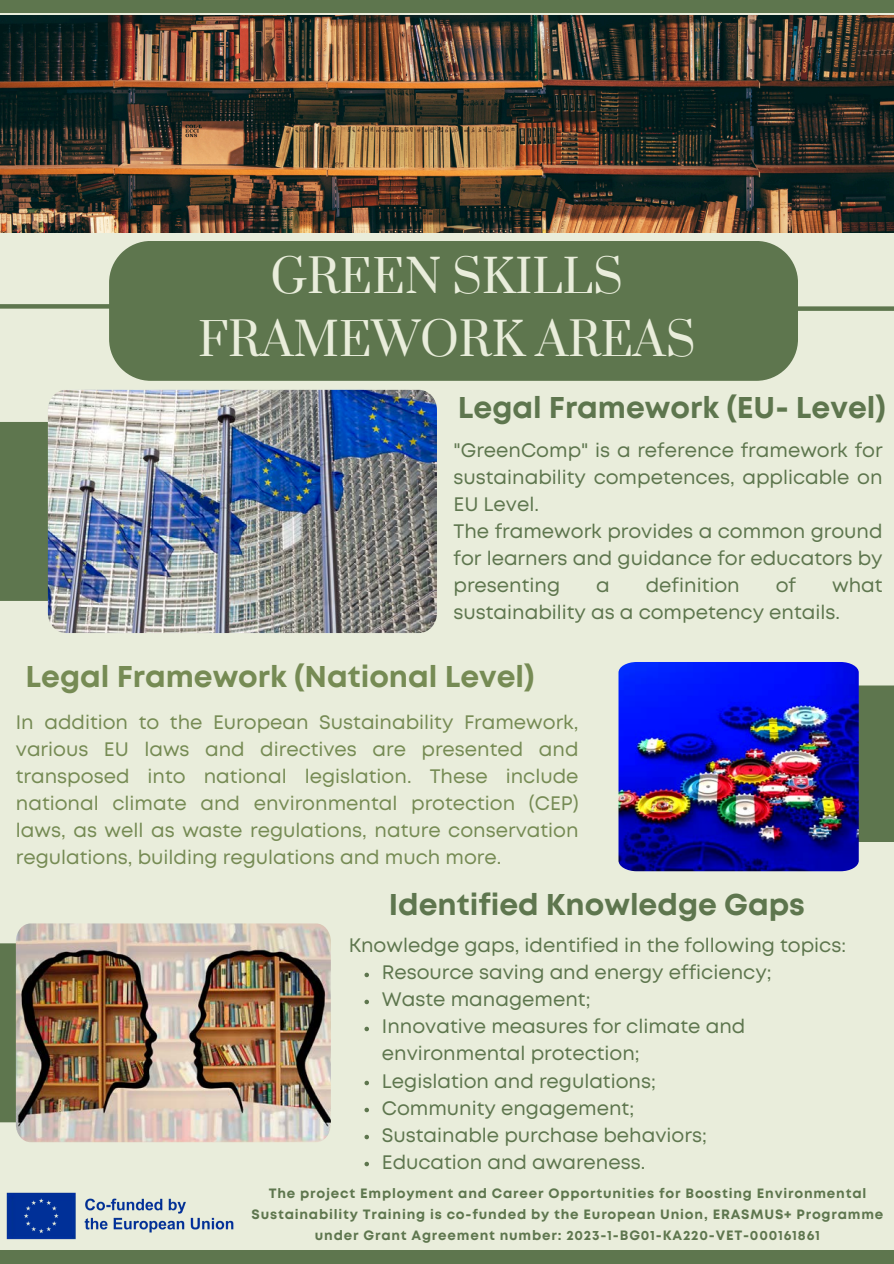
<style>
.page{position:relative;width:894px;height:1264px;background:#fff}
.page>*{position:absolute;margin:0;border:0;box-sizing:border-box;transform-origin:0 0}
.t1{font:45px/63px "Prata";color:#e9eddb;text-align:center}
.t2{font:700 30px "Mont";color:#5e764e}
.t3{font:700 30px "Mont";color:#768b54}
.t4{font:19.5px/27px "Mont";color:#5e764e}
.t5{font:19.5px/27px "Mont";color:#768b54;text-align:justify}
.t6{font:700 13.5px/21.3px "Mont";letter-spacing:.06em;color:#5e764e;text-align:center}
</style>
<div class="page">
<div style="left:0;top:0;width:893px;height:1263px;background:#e9eddb"></div>
<img style="left:0;top:15px;width:893px;height:217px">
<svg style="left:0;top:304px;width:109px;height:4px"></svg>
<div style="left:750px;top:306px;width:143px;height:5px;background:#5e764e"></div>
<div style="left:109px;top:241px;width:688px;height:140px;background:#5e764e"></div>
<div style="left:0;top:422px;width:48px;height:179px;background:#5e764e"></div>
<img style="left:48px;top:390px;width:389px;height:243px">
<div style="left:858px;top:685px;width:35px;height:157px;background:#5e764e"></div>
<img style="left:618px;top:662px;width:240px;height:209px">
<div style="left:0;top:0;width:893px;height:12px;background:#5e764e"></div>
<div style="left:0;top:1250px;width:893px;height:13px;background:#5e764e"></div>
<img style="left:6px;top:1192px;width:228px;height:48px">
<div style="left:0;top:943px;width:16px;height:179px;background:#5e764e"></div>
<img style="left:16px;top:923px;width:315px;height:219px">
<svg style="left:364px;top:972px;width:5px;height:5px"></svg>
<svg style="left:364px;top:999px;width:5px;height:5px"></svg>
<svg style="left:364px;top:1026px;width:5px;height:5px"></svg>
<svg style="left:364px;top:1080px;width:5px;height:5px"></svg>
<svg style="left:364px;top:1107px;width:5px;height:5px"></svg>
<svg style="left:364px;top:1134px;width:5px;height:5px"></svg>
<svg style="left:364px;top:1161px;width:5px;height:5px"></svg>
<h2 class="t1" style="left:198px;top:247px;width:499px">GREEN SKILLS<br>FRAMEWORK AREAS</h2>
<h3 class="t2" style="left:457px;top:396px;width:429px">Legal Framework (EU- Level)</h3>
<p class="t4" style="left:453px;top:438px;width:430px">"GreenComp" is a reference framework for sustainability competences, applicable on<br>EU Level.<br>The framework provides a common ground for learners and guidance for educators by presenting</p>
<p class="t4" style="left:596px;top:573px;width:15px">a</p>
<p class="t4" style="left:645px;top:573px;width:95px">definition</p>
<p class="t4" style="left:775px;top:573px;width:22px">of</p>
<p class="t4" style="left:453px;top:573px;width:430px;text-indent:378px">what sustainability as a competency entails.</p>
<p class="t3" style="left:26px;top:665px;width:510px">Legal Framework (National Level)</p>
<h2 class="t5" style="left:16px;top:710px;width:564px">In addition to the European Sustainability Framework, various EU laws and directives are presented and transposed into national legislation. These include national climate and environmental protection (CEP) laws, as well as waste regulations, nature conservation regulations, building regulations and much more.</h2>
<p class="t2" style="left:389px;top:892px;width:417px">Identified Knowledge Gaps</p>
<p class="t4" style="left:348px;top:933px;width:498px">Knowledge gaps, identified in the following topics:</p>
<p class="t4" style="left:382px;top:960px;width:391px">Resource saving and energy efficiency;</p>
<p class="t4" style="left:382px;top:987px;width:210px">Waste management;</p>
<p class="t4" style="left:382px;top:1014px;width:365px">Innovative measures for climate and environmental protection;</p>
<p class="t4" style="left:382px;top:1068px;width:275px">Legislation and regulations;</p>
<p class="t4" style="left:382px;top:1095px;width:254px">Community engagement;</p>
<p class="t4" style="left:382px;top:1122px;width:326px">Sustainable purchase behaviors;</p>
<p class="t4" style="left:382px;top:1149px;width:265px">Education and awareness.</p>
<h3 class="t6" style="left:251px;top:1183px;width:633px">The project Employment and Career Opportunities for Boosting Environmental<br>Sustainability Training is co-funded by the European Union, ERASMUS+ Programme under Grant Agreement number: 2023-1-BG01-KA220-VET-000161861</h3>
</div>
